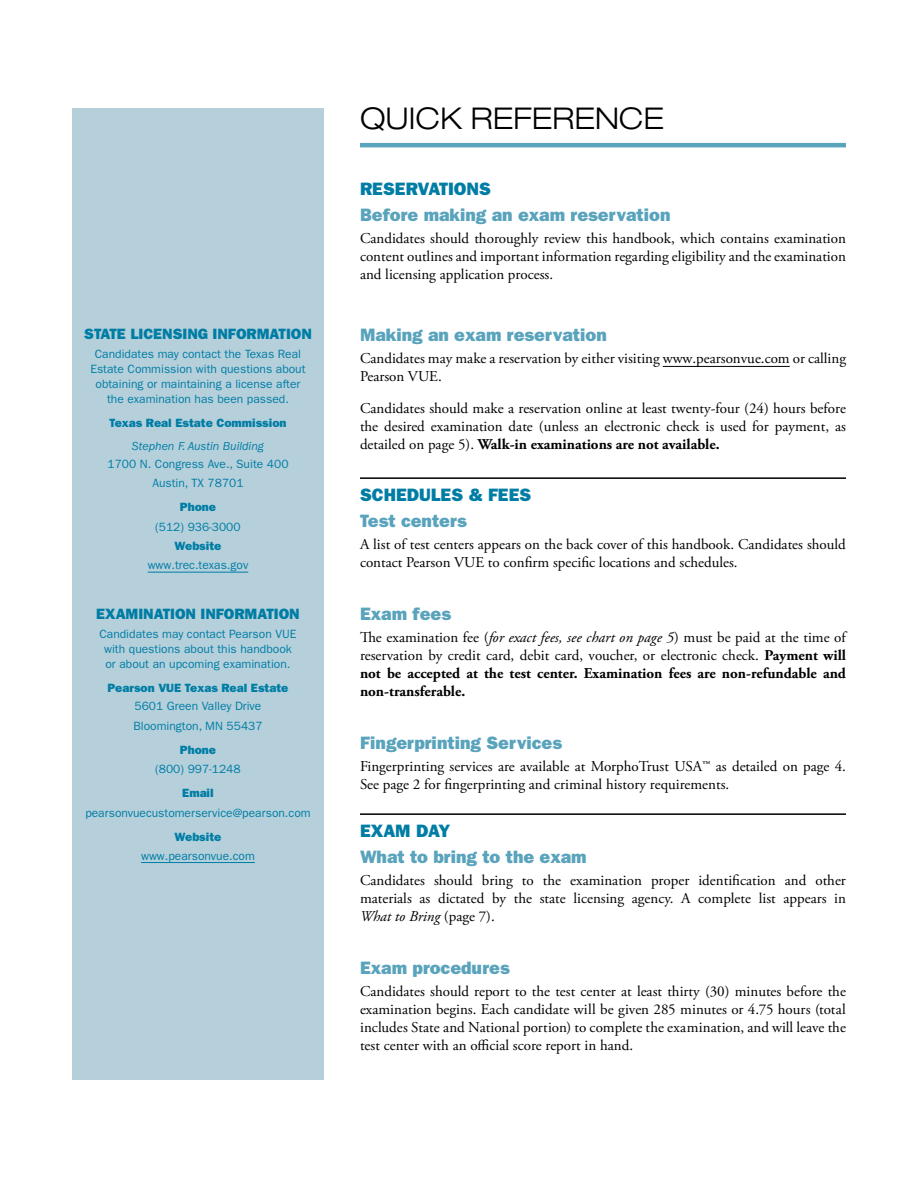
<style>
.page{position:relative;width:918px;height:1188px;background:#fff}
.page>*{position:absolute;margin:0;border:0;box-sizing:border-box;transform-origin:0 0}
.t1{font:300 expanded 30px "Helvetica Neue LT Std";color:#000}
.t2{font:18px "ITC Franklin Gothic Std Hvy";color:#59a3bc}
.t3{font:18px "ITC Franklin Gothic Std Hvy";color:#007da5}
.t4{font:15px/18px "Adobe Garamond Pro";color:#000;text-align:justify}
.t5{font:15px "ITC Franklin Gothic Std Hvy";color:#007da5}
.t6{font:12px/15px "ITC Franklin Gothic Std";color:#007da5;text-align:center}
.t7{font:12px "ITC Franklin Gothic Std Hvy";color:#007da5}
.t8{font:italic 12px "ITC Franklin Gothic Std";color:#007da5}
.s1{font-weight:700}
.s2{font-style:italic}
</style>
<div class="page">
<hr style="left:360px;top:143px;width:486px;height:4px;background:#59a3bc">
<hr style="left:663px;top:366px;width:127px;height:1px;background:#000">
<hr style="left:360px;top:477px;width:486px;height:2px;background:#000">
<hr style="left:360px;top:813px;width:486px;height:2px;background:#000">
<div style="left:72px;top:108px;width:252px;height:972px;background:#b6d0db"></div>
<hr style="left:148px;top:572px;width:100px;height:1px;background:#007da5">
<hr style="left:141px;top:862px;width:114px;height:1px;background:#007da5">
<p class="t5" style="left:84px;top:325px;width:229px">STATE LICENSING INFORMATION</p>
<p class="t6" style="left:90px;top:347px;width:217px">Candidates may contact the Texas Real Estate Commission with questions about obtaining or maintaining a license after the examination has been passed.</p>
<p class="t7" style="left:109px;top:416px;width:179px">Texas Real Estate Commission</p>
<p class="t8" style="left:132px;top:439px;width:134px">Stephen F. Austin Building</p>
<p class="t6" style="left:107px;top:454px;width:183px;line-height:19.5px">1700 N. Congress Ave., Suite 400<br>Austin, TX 78701</p>
<p class="t7" style="left:180px;top:500px;width:38px">Phone</p>
<p class="t6" style="left:155px;top:519px;width:87px">(512) 936-3000</p>
<p class="t7" style="left:175px;top:539px;width:48px">Website</p>
<p class="t6" style="left:148px;top:558px;width:102px">www.trec.texas.gov</p>
<p class="t5" style="left:96px;top:605px;width:205px">EXAMINATION INFORMATION</p>
<p class="t6" style="left:99px;top:627px;width:199px">Candidates may contact Pearson VUE with questions about this handbook or about an upcoming examination.</p>
<p class="t7" style="left:108px;top:681px;width:182px">Pearson VUE Texas Real Estate</p>
<p class="t6" style="left:133px;top:696px;width:131px;line-height:19.5px;text-align:left">5601 Green Valley Drive<br>Bloomington, MN 55437</p>
<p class="t7" style="left:180px;top:742px;width:38px">Phone</p>
<p class="t6" style="left:155px;top:762px;width:87px">(800) 997-1248</p>
<p class="t7" style="left:182px;top:786px;width:33px">Email</p>
<p class="t6" style="left:85px;top:805px;width:227px">pearsonvuecustomerservice@pearson.com</p>
<p class="t7" style="left:175px;top:829px;width:48px">Website</p>
<p class="t6" style="left:141px;top:848px;width:115px">www.pearsonvue.com</p>
<h1 class="t1" style="left:360px;top:101px;width:305px">QUICK REFERENCE</h1>
<p class="t3" style="left:360px;top:179px;width:133px">RESERVATIONS</p>
<p class="t2" style="left:360px;top:204px;width:312px">Before making an exam reservation</p>
<p class="t4" style="left:360px;top:230px;width:487px">Candidates should thoroughly review this handbook, which contains examination content outlines and important information regarding eligibility and the examination and licensing application process.</p>
<p class="t2" style="left:360px;top:324px;width:248px">Making an exam reservation</p>
<p class="t4" style="left:360px;top:350px;width:488px">Candidates may make a reservation by either visiting www.pearsonvue.com or calling<br>Pearson VUE.</p>
<p class="t4" style="left:360px;top:400px;width:488px">Candidates should make a reservation online at least twenty-four (24) hours before the desired examination date (unless an electronic check is used for payment, as detailed on page 5). <span class="s1">Walk-in examinations are not available.</span></p>
<p class="t3" style="left:360px;top:485px;width:173px">SCHEDULES &amp; FEES</p>
<p class="t2" style="left:360px;top:510px;width:108px">Test centers</p>
<p class="t4" style="left:360px;top:536px;width:487px">A list of test centers appears on the back cover of this handbook. Candidates should contact Pearson VUE to confirm specific locations and schedules.</p>
<p class="t2" style="left:360px;top:603px;width:93px">Exam fees</p>
<p class="t4" style="left:360px;top:629px;width:488px">The examination fee (<span class="s2">for exact fees, see chart on page 5</span>) must be paid at the time of reservation by credit card, debit card, voucher, or electronic check. <span class="s1">Payment will not be accepted at the test center. Examination fees are non-refundable and non-transferable.</span></p>
<p class="t2" style="left:360px;top:732px;width:204px">Fingerprinting Services</p>
<p class="t4" style="left:360px;top:758px;width:488px">Fingerprinting services are available at MorphoTrust USA™ as detailed on page 4.<br>See page 2 for fingerprinting and criminal history requirements.</p>
<p class="t3" style="left:360px;top:821px;width:92px">EXAM DAY</p>
<p class="t2" style="left:360px;top:846px;width:228px">What to bring to the exam</p>
<p class="t4" style="left:360px;top:872px;width:488px">Candidates should bring to the examination proper identification and other materials as dictated by the state licensing agency. A complete list appears in <span class="s2">What to Bring</span> (page 7).</p>
<p class="t2" style="left:360px;top:957px;width:151px">Exam procedures</p>
<p class="t4" style="left:360px;top:983px;width:487px">Candidates should report to the test center at least thirty (30) minutes before the examination begins. Each candidate will be given 285 minutes or 4.75 hours (total includes State and National portion) to complete the examination, and will leave the test center with an official score report in hand.</p>
</div>
